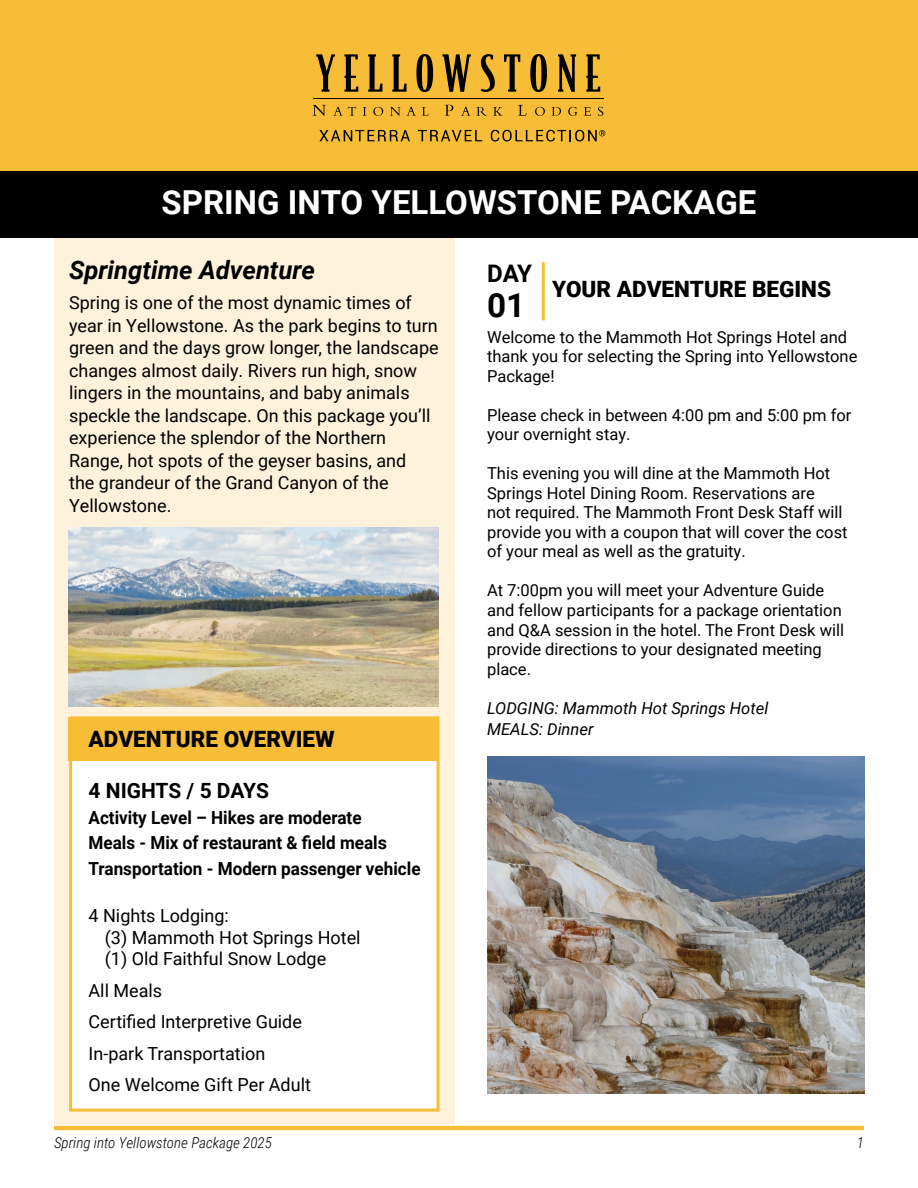
<style>
.page{position:relative;width:918px;height:1188px;background:#fff}
.page>*{position:absolute;margin:0;border:0;box-sizing:border-box;transform-origin:0 0}
.t1{font:700 33.3px "Roboto";color:#000}
.t2{font:700 33px "Roboto";color:#fff}
.t3{font:italic 700 25.5px "Roboto";color:#000}
.t4{font:700 24.15px "Roboto";color:#000}
.t5{font:900 22.5px "Roboto";color:#000}
.t6{font:700 21px "Roboto";letter-spacing:-.005em;color:#000}
.t7{font:18px/22.5px "Roboto";color:#000}
.t8{font:700 18px/25.5px "Roboto";color:#000;scale:.95 1}
.t9{font:16.5px/19.5px "Roboto";color:#000}
.t10{font:italic 16.5px/21px "Roboto";color:#000}
.t11{font:italic 300 15px "Roboto Condensed";color:#000}
</style>
<div class="page">
<hr style="left:54px;top:1126px;width:810px;height:4px;background:#f8bd37">
<div style="left:54px;top:232px;width:401px;height:893px;background:#fef2dc"></div>
<div style="left:69px;top:716px;width:371px;height:396px;background:#fff;border:3px solid #f8bd37"></div>
<img style="left:69px;top:527px;width:370px;height:179px">
<div style="left:68px;top:717px;width:370px;height:43px;background:#f8bd37"></div>
<div style="left:0;top:171px;width:918px;height:67px;background:#000"></div>
<div style="left:0;top:0;width:918px;height:171px;background:#f8bd37"></div>
<svg style="left:316px;top:54px;width:19px;height:38px"></svg>
<svg style="left:344px;top:54px;width:14px;height:38px"></svg>
<svg style="left:368px;top:54px;width:14px;height:38px"></svg>
<svg style="left:392px;top:54px;width:15px;height:38px"></svg>
<svg style="left:416px;top:54px;width:17px;height:38px"></svg>
<svg style="left:443px;top:54px;width:28px;height:38px"></svg>
<svg style="left:481px;top:54px;width:14px;height:38px"></svg>
<svg style="left:504px;top:54px;width:16px;height:38px"></svg>
<svg style="left:530px;top:54px;width:17px;height:38px"></svg>
<svg style="left:558px;top:54px;width:18px;height:38px"></svg>
<svg style="left:586px;top:54px;width:14px;height:38px"></svg>
<svg style="left:313px;top:105px;width:13px;height:11px"></svg>
<svg style="left:333px;top:107px;width:23px;height:9px"></svg>
<svg style="left:363px;top:107px;width:3px;height:9px"></svg>
<svg style="left:373px;top:107px;width:10px;height:9px"></svg>
<svg style="left:390px;top:107px;width:11px;height:9px"></svg>
<svg style="left:407px;top:107px;width:9px;height:9px"></svg>
<svg style="left:422px;top:107px;width:7px;height:9px"></svg>
<svg style="left:445px;top:105px;width:8px;height:11px"></svg>
<svg style="left:461px;top:107px;width:9px;height:9px"></svg>
<svg style="left:476px;top:107px;width:11px;height:9px"></svg>
<svg style="left:493px;top:107px;width:10px;height:9px"></svg>
<svg style="left:518px;top:105px;width:9px;height:11px"></svg>
<svg style="left:535px;top:107px;width:10px;height:9px"></svg>
<svg style="left:552px;top:107px;width:9px;height:9px"></svg>
<svg style="left:568px;top:107px;width:9px;height:9px"></svg>
<svg style="left:583px;top:107px;width:8px;height:9px"></svg>
<svg style="left:598px;top:107px;width:5px;height:9px"></svg>
<hr style="left:313px;top:98px;width:290px;height:1px;background:#000">
<svg style="left:319px;top:130px;width:91px;height:11px"></svg>
<svg style="left:418px;top:130px;width:64px;height:11px"></svg>
<svg style="left:491px;top:130px;width:114px;height:12px"></svg>
<hr style="left:542px;top:262px;width:3px;height:58px;background:#f8bd37">
<img style="left:487px;top:757px;width:377px;height:337px">
<h2 class="t2" style="left:162px;top:179px;width:596px">SPRING INTO YELLOWSTONE PACKAGE</h2>
<h3 class="t3" style="left:69px;top:253px;width:247px">Springtime Adventure</h3>
<p class="t7" style="left:69px;top:291px;width:371px">Spring is one of the most dynamic times of year in Yellowstone. As the park begins to turn green and the days grow longer, the landscape changes almost daily. Rivers run high, snow lingers in the mountains, and baby animals speckle the landscape. On this package you’ll experience the splendor of the Northern Range, hot spots of the geyser basins, and<br>the grandeur of the Grand Canyon of the Yellowstone.</p>
<h3 class="t5" style="left:89px;top:723px;width:248px">ADVENTURE OVERVIEW</h3>
<p class="t6" style="left:89px;top:776px;width:182px">4 NIGHTS / 5 DAYS</p>
<p class="t8" style="left:89px;top:804px;width:351px">Activity Level – Hikes are moderate<br>Meals - Mix of restaurant &amp; field meals<br>Transportation - Modern passenger vehicle</p>
<p class="t7" style="left:105px;top:904px;width:257px;line-height:21.6px;text-indent:-16px">4 Nights Lodging:<br>(3) Mammoth Hot Springs Hotel (1) Old Faithful Snow Lodge</p>
<p class="t7" style="left:89px;top:974px;width:224px;line-height:31.5px">All Meals<br>Certified Interpretive Guide<br>In-park Transportation<br>One Welcome Gift Per Adult</p>
<h3 class="t4" style="left:487px;top:256px;width:47px">DAY</h3>
<h1 class="t1" style="left:487px;top:282px;width:40px">01</h1>
<h3 class="t5" style="left:552px;top:273px;width:280px">YOUR ADVENTURE BEGINS</h3>
<p class="t9" style="left:487px;top:327px;width:372px">Welcome to the Mammoth Hot Springs Hotel and thank you for selecting the Spring into Yellowstone<br>Package!</p>
<p class="t9" style="left:487px;top:405px;width:366px">Please check in between 4:00 pm and 5:00 pm for your overnight stay.</p>
<p class="t9" style="left:487px;top:463px;width:362px">This evening you will dine at the Mammoth Hot Springs Hotel Dining Room. Reservations are<br>not required. The Mammoth Front Desk Staff will provide you with a coupon that will cover the cost of your meal as well as the gratuity.</p>
<p class="t9" style="left:487px;top:580px;width:359px">At 7:00pm you will meet your Adventure Guide and fellow participants for a package orientation and Q&amp;A session in the hotel. The Front Desk will provide directions to your designated meeting place.</p>
<p class="t10" style="left:487px;top:697px;width:283px">LODGING: Mammoth Hot Springs Hotel<br>MEALS: Dinner</p>
<p class="t11" style="left:54px;top:1132px;width:219px">Spring into Yellowstone Package 2025</p>
<p class="t11" style="left:857px;top:1132px;width:9px">1</p>
</div>
